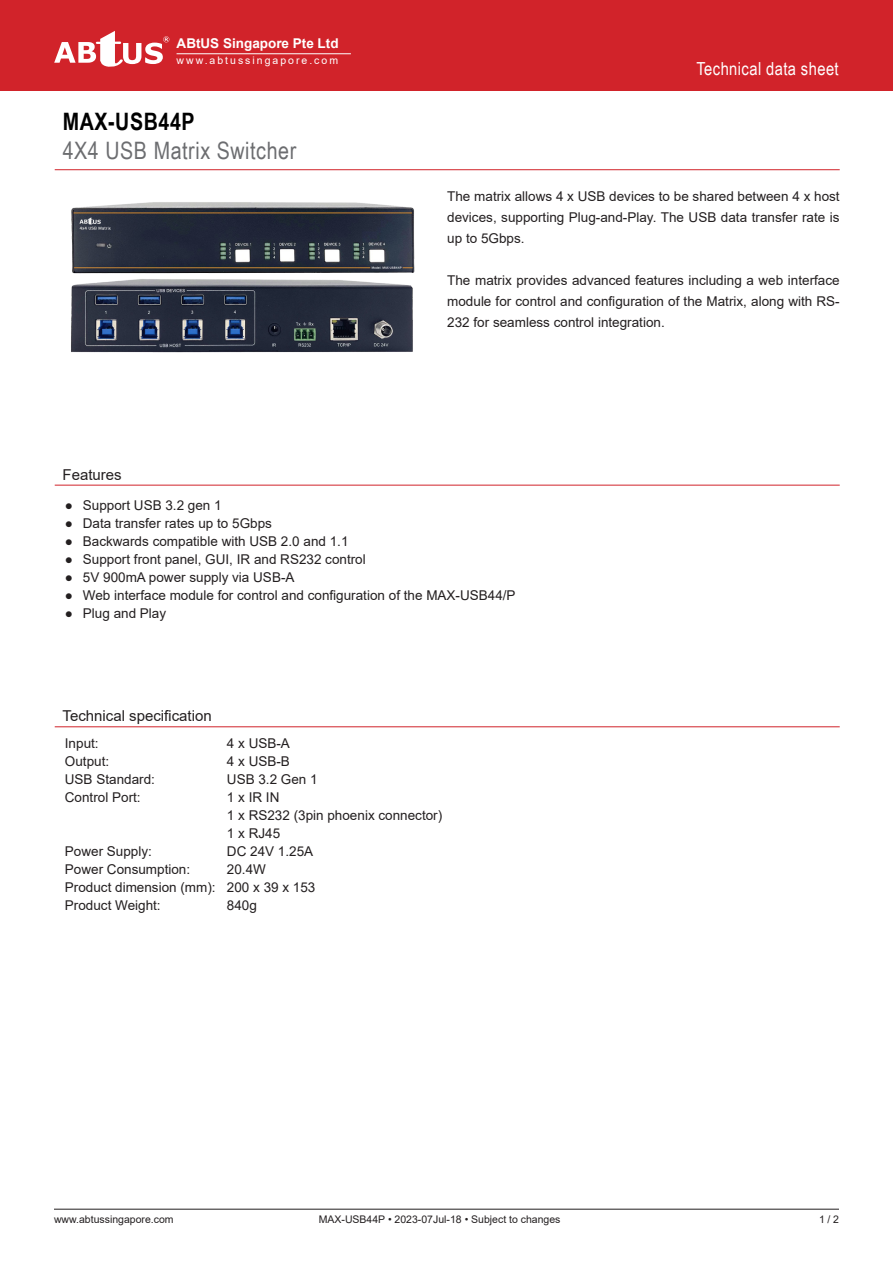
<style>
.page{position:relative;width:893px;height:1263px;background:#fff}
.page>*{position:absolute;margin:0;border:0;box-sizing:border-box;transform-origin:0 0}
.t1{font:24px "Arial Narrow";letter-spacing:.025em;color:#6c6d70}
.t2{font:700 24px "Arial Narrow";letter-spacing:.025em;color:#000}
.t3{font:18px "Arial Narrow";letter-spacing:.025em;color:#fff}
.t4{font:15px "Arial";color:#231f20}
.t5{font:13.5px/21px "Arial";color:#231f20;text-align:justify}
.t6{font:700 13.5px "Arial";color:#fff}
.t7{font:10.5px "Arial";color:#231f20}
.t8{font:10.5px "Arial";letter-spacing:.19em;color:#fff}
</style>
<div class="page">
<div style="left:0;top:0;width:893px;height:91px;background:#d1232a"></div>
<svg style="left:54px;top:31px;width:115px;height:36px"></svg>
<hr style="left:177px;top:54px;width:174px;height:1px;background:#fff">
<hr style="left:55px;top:169px;width:785px;height:1px;background:#d1232a">
<hr style="left:55px;top:726px;width:785px;height:1px;background:#d1232a">
<hr style="left:55px;top:485px;width:785px;height:1px;background:#d1232a">
<hr style="left:54px;top:1209px;width:785px;height:1px;background:#231f20">
<img style="left:71px;top:202px;width:344px;height:151px">
<p class="t6" style="left:177px;top:33px;width:164px">ABtUS Singapore Pte Ltd</p>
<p class="t8" style="left:177px;top:53px;width:163px">www.abtussingapore.com</p>
<p class="t2" style="left:63px;top:104px;width:134px">MAX-USB44P</p>
<p class="t1" style="left:63px;top:133px;width:235px">4X4 USB Matrix Switcher</p>
<p class="t4" style="left:63px;top:464px;width:61px">Features</p>
<p class="t3" style="left:696px;top:56px;width:144px">Technical data sheet</p>
<p class="t5" style="left:447px;top:186px;width:394px">The matrix allows 4 x USB devices to be shared between 4 x host devices, supporting Plug-and-Play. The USB data transfer rate is up to 5Gbps.</p>
<p class="t5" style="left:447px;top:270px;width:394px">The matrix provides advanced features including a web interface module for control and configuration of the Matrix, along with RS-232 for seamless control integration.</p>
<p class="t5" style="left:65px;top:494px;width:158px">● Support USB 3.2 gen 1</p>
<p class="t5" style="left:65px;top:512px;width:209px">● Data transfer rates up to 5Gbps</p>
<p class="t5" style="left:65px;top:530px;width:285px">● Backwards compatible with USB 2.0 and 1.1</p>
<p class="t5" style="left:65px;top:548px;width:302px">● Support front panel, GUI, IR and RS232 control</p>
<p class="t5" style="left:65px;top:566px;width:231px">● 5V 900mA power supply via USB-A</p>
<p class="t5" style="left:65px;top:584px;width:452px">● Web interface module for control and configuration of the MAX-USB44/P</p>
<p class="t5" style="left:65px;top:602px;width:103px">● Plug and Play</p>
<p class="t4" style="left:63px;top:706px;width:151px">Technical specification</p>
<p class="t5" style="left:65px;top:733px;width:35px">Input:</p>
<p class="t5" style="left:227px;top:733px;width:65px">4 x USB-A</p>
<p class="t5" style="left:65px;top:751px;width:46px">Output:</p>
<p class="t5" style="left:227px;top:751px;width:65px">4 x USB-B</p>
<p class="t5" style="left:65px;top:769px;width:92px">USB Standard:</p>
<p class="t5" style="left:227px;top:769px;width:92px">USB 3.2 Gen 1</p>
<p class="t5" style="left:65px;top:787px;width:77px">Control Port:</p>
<p class="t5" style="left:227px;top:787px;width:54px">1 x IR IN</p>
<p class="t5" style="left:227px;top:805px;width:217px">1 x RS232 (3pin phoenix connector)</p>
<p class="t5" style="left:227px;top:823px;width:55px">1 x RJ45</p>
<p class="t5" style="left:65px;top:841px;width:89px">Power Supply:</p>
<p class="t5" style="left:227px;top:841px;width:88px">DC 24V 1.25A</p>
<p class="t5" style="left:65px;top:859px;width:127px">Power Consumption:</p>
<p class="t5" style="left:227px;top:859px;width:41px">20.4W</p>
<p class="t5" style="left:65px;top:877px;width:252px">Product dimension (mm): 200 x 39 x 153</p>
<p class="t5" style="left:65px;top:895px;width:97px">Product Weight:</p>
<p class="t5" style="left:227px;top:895px;width:32px">840g</p>
<p class="t7" style="left:54px;top:1212px;width:121px">www.abtussingapore.com</p>
<p class="t7" style="left:319px;top:1212px;width:243px">MAX-USB44P • 2023-07Jul-18 • Subject to changes</p>
<p class="t7" style="left:819px;top:1212px;width:21px">1/2</p>
</div>
